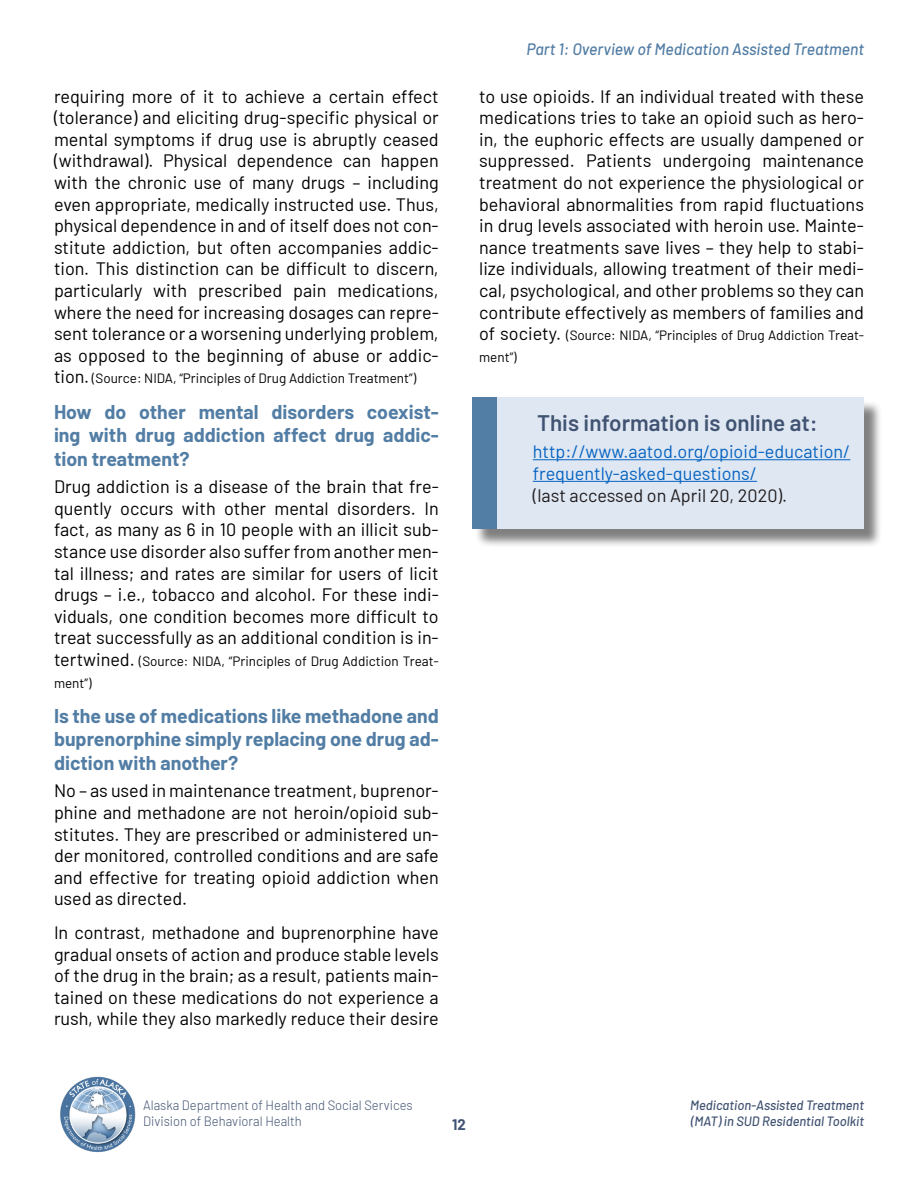
<style>
.page{position:relative;width:918px;height:1188px;background:#fff}
.page>*{position:absolute;margin:0;border:0;box-sizing:border-box;transform-origin:0 0}
.t1{font:600 22.5px "Barlow";color:#415372}
.t2{font:700 19.5px/23.4px "Barlow";color:#527da4;text-align:justify}
.t3{font:18px/21.6px "Barlow";color:#000;text-align:justify}
.t4{font:18px/21.6px "Barlow";color:#0563c1}
.t5{font:18px "Barlow";color:#211d1e}
.t6{font:italic 500 16.5px "Barlow";color:#527da4;scale:.96 1}
.t7{font:700 15px "Barlow";color:#415372}
.t8{font:13.5px/21.6px "Barlow";color:#000}
.t9{font:300 13.5px/16.2px "Barlow";color:#415372;scale:.96 1}
.t10{font:italic 500 13.5px/16.2px "Barlow";color:#415372;scale:.96 1}
.s1{font-size:18px}
</style>
<div class="page">
<img style="left:60px;top:1076px;width:76px;height:77px">
<div style="left:474px;top:399px;width:409px;height:149px;background:#000;opacity:.5"></div>
<div style="left:479px;top:398px;width:385px;height:131px;background:#dfe7f2"></div>
<hr style="left:533px;top:459px;width:317px;height:1px;background:#0563c1">
<hr style="left:533px;top:481px;width:224px;height:1px;background:#0563c1">
<div style="left:472px;top:397px;width:25px;height:132px;background:#527da4"></div>
<p class="t3" style="left:54px;top:84px;width:386px">requiring more of it to achieve a certain effect (tolerance) and eliciting drug-specific physical or mental symptoms if drug use is abruptly ceased (withdrawal). Physical dependence can happen with the chronic use of many drugs – including even appropriate, medically instructed use. Thus, physical dependence in and of itself does not con&shy;stitute addiction, but often accompanies addic&shy;tion. This distinction can be difficult to discern, particularly with prescribed pain medications, where the need for increasing dosages can repre&shy;sent tolerance or a worsening underlying problem, as opposed to the beginning of abuse or addic-</p>
<p class="t8" style="left:54px;top:367px;width:364px"><span class="s1">tion.</span> (Source: NIDA, “Principles of Drug Addiction Treatment”)</p>
<p class="t2" style="left:54px;top:399px;width:386px">How do other mental disorders coexist&shy;ing with drug addiction affect drug addic&shy;tion treatment?</p>
<p class="t3" style="left:54px;top:475px;width:386px">Drug addiction is a disease of the brain that fre&shy;quently occurs with other mental disorders. In fact, as many as 6 in 10 people with an illicit sub&shy;stance use disorder also suffer from another men&shy;tal illness; and rates are similar for users of licit drugs – i.e., tobacco and alcohol. For these indi&shy;viduals, one condition becomes more difficult to treat successfully as an additional condition is in-</p>
<p class="t8" style="left:54px;top:649px;width:386px"><span class="s1">tertwined.</span> (Source: NIDA, “Principles of Drug Addiction Treat&shy;ment”)</p>
<p class="t2" style="left:54px;top:703px;width:386px">Is the use of medications like methadone and buprenorphine simply replacing one drug ad&shy;diction with another?</p>
<p class="t3" style="left:54px;top:779px;width:386px">No – as used in maintenance treatment, buprenor&shy;phine and methadone are not heroin/opioid sub&shy;stitutes. They are prescribed or administered un&shy;der monitored, controlled conditions and are safe and effective for treating opioid addiction when used as directed.</p>
<p class="t3" style="left:54px;top:920px;width:386px">In contrast, methadone and buprenorphine have gradual onsets of action and produce stable levels of the drug in the brain; as a result, patients main&shy;tained on these medications do not experience a rush, while they also markedly reduce their desire</p>
<p class="t6" style="left:527px;top:37px;width:353px">Part 1: Overview of Medication Assisted Treatment</p>
<p class="t3" style="left:479px;top:84px;width:386px">to use opioids. If an individual treated with these medications tries to take an opioid such as hero&shy;in, the euphoric effects are usually dampened or suppressed. Patients undergoing maintenance treatment do not experience the physiological or behavioral abnormalities from rapid fluctuations in drug levels associated with heroin use. Mainte&shy;nance treatments save lives – they help to stabi&shy;lize individuals, allowing treatment of their medi&shy;cal, psychological, and other problems so they can contribute effectively as members of families and</p>
<p class="t8" style="left:479px;top:323px;width:386px"><span class="s1">of society.</span> (Source: NIDA, “Principles of Drug Addiction Treat&shy;ment”)</p>
<p class="t1" style="left:537px;top:406px;width:282px">This information is online at:</p>
<p class="t4" style="left:533px;top:440px;width:319px">http://www.aatod.org/opioid-education/ frequently-asked-questions/</p>
<p class="t5" style="left:533px;top:482px;width:256px">(last accessed on April 20, 2020).</p>
<p class="t9" style="left:143px;top:1096px;width:282px">Alaska Department of Health and Social Services<br>Division of Behavioral Health</p>
<p class="t7" style="left:452px;top:1113px;width:15px">12</p>
<p class="t10" style="left:690px;top:1096px;width:183px">Medication-Assisted Treatment (MAT) in SUD Residential Toolkit</p>
</div>
